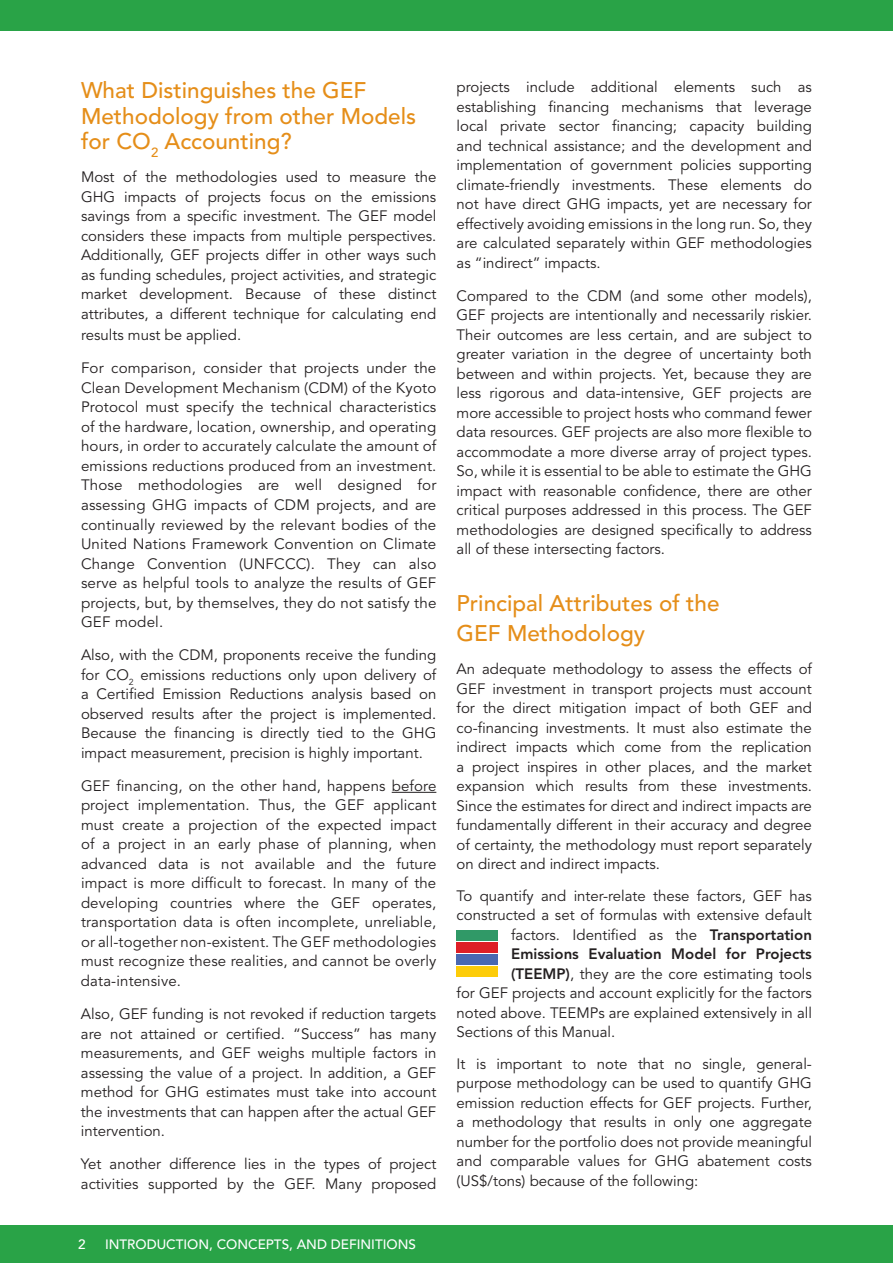
<style>
.page{position:relative;width:893px;height:1263px;background:#fff}
.page>*{position:absolute;margin:0;border:0;box-sizing:border-box;transform-origin:0 0}
.t1{font:500 22.5px/25.5px "Avenir LT Std";color:#e58e19}
.t2{font:15px/19.5px "Avenir LT Std";color:#231f20;text-align:justify}
.t3{font:800 15px "Avenir LT Std";color:#231f20}
.t4{font:500 13.5px "Avenir LT Std";color:#fff}
.s1{font-weight:800}
</style>
<div class="page">
<div style="left:0;top:1226px;width:893px;height:37px;background:#29a347"></div>
<div style="left:0;top:0;width:893px;height:30px;background:#29a347"></div>
<hr style="left:392px;top:792px;width:44px;height:1px;background:#231f20">
<div style="left:457px;top:930px;width:41px;height:10px;background:#309967"></div>
<div style="left:457px;top:942px;width:41px;height:11px;background:#de1f26"></div>
<div style="left:457px;top:954px;width:41px;height:11px;background:#4968b1"></div>
<div style="left:457px;top:966px;width:41px;height:11px;background:#fdcc09"></div>
<h1 class="t1" style="left:81px;top:78px;width:337px">What Distinguishes the GEF<br>Methodology from other Models for CO<sub>2</sub> Accounting?</h1>
<p class="t2" style="left:81px;top:168px;width:357px">Most of the methodologies used to measure the GHG impacts of projects focus on the emissions savings from a specific investment. The GEF model considers these impacts from multiple perspectives.<br>Additionally, GEF projects differ in other ways such as funding schedules, project activities, and strategic market development. Because of these distinct attributes, a different technique for calculating end</p>
<p class="t2" style="left:81px;top:326px;width:162px">results must be applied.</p>
<p class="t2" style="left:81px;top:359px;width:357px">For comparison, consider that projects under the Clean Development Mechanism (CDM) of the Kyoto Protocol must specify the technical characteristics of the hardware, location, ownership, and operating hours, in order to accurately calculate the amount of emissions reductions produced from an investment.<br>Those methodologies are well designed for assessing GHG impacts of CDM projects, and are continually reviewed by the relevant bodies of the United Nations Framework Convention on Climate Change Convention (UNFCCC). They can also serve as helpful tools to analyze the results of GEF projects, but, by themselves, they do not satisfy the GEF model.</p>
<p class="t2" style="left:81px;top:646px;width:357px">Also, with the CDM, proponents receive the funding for CO<sub>2</sub> emissions reductions only upon delivery of a Certified Emission Reductions analysis based on observed results after the project is implemented.<br>Because the financing is directly tied to the GHG impact measurement, precision is highly important.</p>
<p class="t2" style="left:81px;top:776px;width:357px">GEF financing, on the other hand, happens before project implementation. Thus, the GEF applicant must create a projection of the expected impact of a project in an early phase of planning, when advanced data is not available and the future impact is more difficult to forecast. In many of the developing countries where the GEF operates, transportation data is often incomplete, unreliable, or all-together non-existent. The GEF methodologies must recognize these realities, and cannot be overly data-intensive.</p>
<p class="t2" style="left:81px;top:1004px;width:357px">Also, GEF funding is not revoked if reduction targets are not attained or certified. “Success” has many measurements, and GEF weighs multiple factors in assessing the value of a project. In addition, a GEF method for GHG estimates must take into account the investments that can happen after the actual GEF intervention.</p>
<p class="t2" style="left:81px;top:1154px;width:357px">Yet another difference lies in the types of project activities supported by the GEF. Many proposed</p>
<p class="t4" style="left:78px;top:1236px;width:339px">2 I ntroduction, Concepts, and Definitions</p>
<p class="t2" style="left:457px;top:78px;width:357px">projects include additional elements such as establishing financing mechanisms that leverage local private sector financing; capacity building and technical assistance; and the development and implementation of government policies supporting climate-friendly investments. These elements do not have direct GHG impacts, yet are necessary for effectively avoiding emissions in the long run. So, they are calculated separately within GEF methodologies as “indirect” impacts.</p>
<p class="t2" style="left:457px;top:286px;width:357px">Compared to the CDM (and some other models), GEF projects are intentionally and necessarily riskier.<br>Their outcomes are less certain, and are subject to greater variation in the degree of uncertainty both between and within projects. Yet, because they are less rigorous and data-intensive, GEF projects are more accessible to project hosts who command fewer data resources. GEF projects are also more flexible to accommodate a more diverse array of project types.<br>So, while it is essential to be able to estimate the GHG impact with reasonable confidence, there are other critical purposes addressed in this process. The GEF methodologies are designed specifically to address all of these intersecting factors.</p>
<h1 class="t1" style="left:457px;top:589px;width:264px;line-height:30px">Principal Attributes of the<br>GEF</h1>
<h1 class="t1" style="left:507px;top:621px;width:139px">Methodology</h1>
<p class="t2" style="left:457px;top:660px;width:357px">An adequate methodology to assess the effects of GEF investment in transport projects must account for the direct mitigation impact of both GEF and co-financing investments. It must also estimate the indirect impacts which come from the replication a project inspires in other places, and the market expansion which results from these investments.<br>Since the estimates for direct and indirect impacts are fundamentally different in their accuracy and degree of certainty, the methodology must report separately on direct and indirect impacts.</p>
<p class="t2" style="left:457px;top:886px;width:357px">To quantify and inter-relate these factors, GEF has</p>
<p class="t2" style="left:457px;top:906px;width:357px">constructed a set of formulas with extensive default</p>
<p class="t2" style="left:511px;top:925px;width:302px">factors. Identified as the <span class="s1">Transportation</span></p>
<p class="t3" style="left:511px;top:945px;width:302px">Emissions Evaluation Model for Projects</p>
<p class="t2" style="left:511px;top:964px;width:302px"><span class="s1">(TEEMP)</span>, they are the core estimating tools</p>
<p class="t2" style="left:457px;top:984px;width:357px">for GEF projects and account explicitly for the factors</p>
<p class="t2" style="left:457px;top:1003px;width:357px">noted above. TEEMPs are explained extensively in all</p>
<p class="t2" style="left:457px;top:1023px;width:160px">Sections of this Manual.</p>
<p class="t2" style="left:457px;top:1054px;width:357px">It is important to note that no single, general&shy;purpose methodology can be used to quantify GHG emission reduction effects for GEF projects. Further, a methodology that results in only one aggregate number for the portfolio does not provide meaningful and comparable values for GHG abatement costs (US$/tons) because of the following:</p>
</div>
